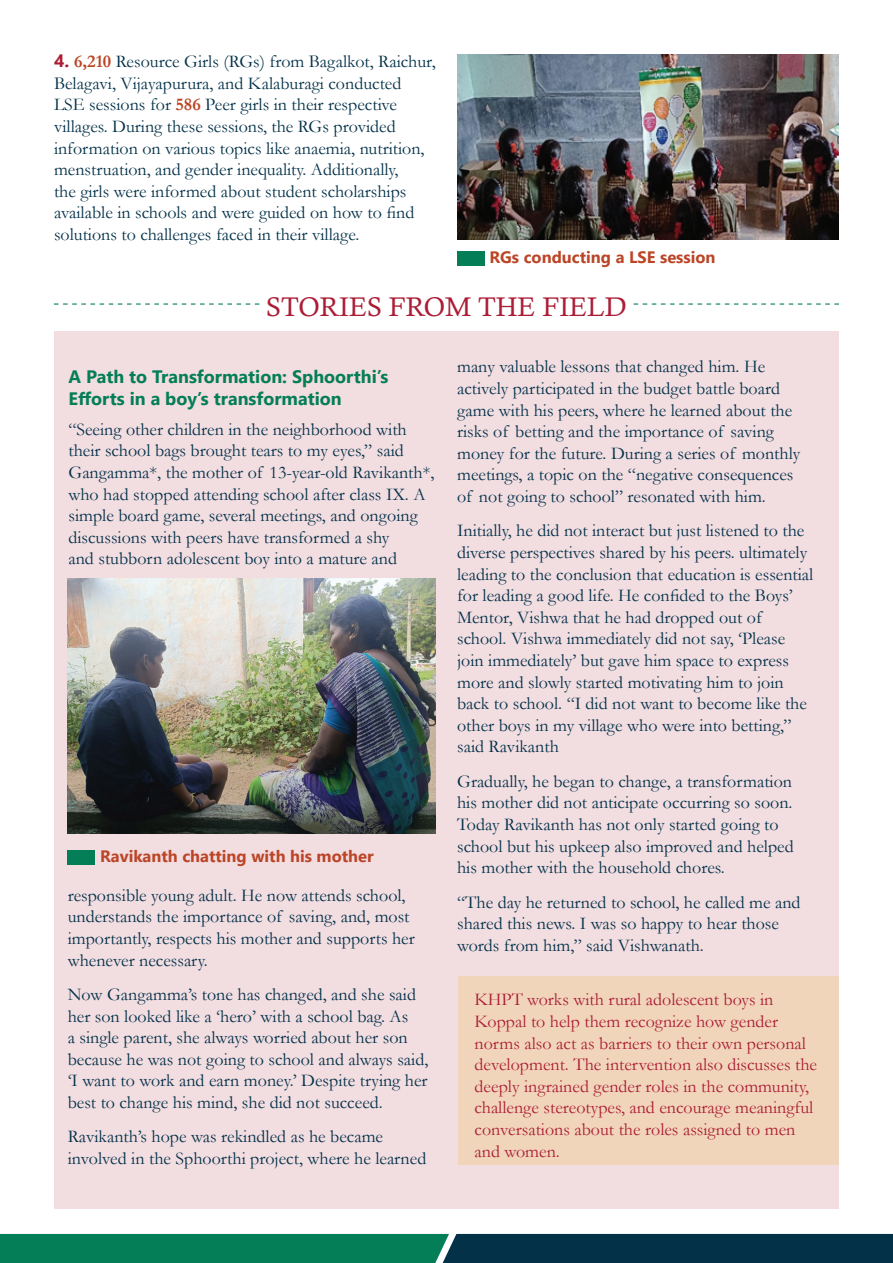
<style>
.page{position:relative;width:893px;height:1263px;background:#fff}
.page>*{position:absolute;margin:0;border:0;box-sizing:border-box;transform-origin:0 0}
.t1{font:27px "Calisto";color:#ab1d36}
.t2{font:18px/21.6px "Garamond";color:#033148}
.t3{font:18px/21.6px "Garamond";color:#ab1d36}
.t4{font:700 18px/21.6px "Segoe UI";color:#047e56}
.t5{font:700 16.5px "Segoe UI";color:#bb4526}
.s1{font-family:"Segoe UI";font-weight:700;color:#ab1d36}
.s2{font-weight:700;color:#bb4526}
</style>
<div class="page">
<svg style="left:0;top:1234px;width:893px;height:29px;background:#055850"></svg>
<img style="left:457px;top:54px;width:382px;height:186px">
<div style="left:457px;top:251px;width:27px;height:14px;background:#047e56"></div>
<div style="left:54px;top:332px;width:785px;height:877px;background:#f2dde1"></div>
<svg style="left:54px;top:303px;width:205px;height:2px"></svg>
<svg style="left:634px;top:303px;width:205px;height:2px"></svg>
<img style="left:68px;top:579px;width:368px;height:254px">
<div style="left:68px;top:850px;width:27px;height:14px;background:#047e56"></div>
<div style="left:458px;top:976px;width:380px;height:188px;background:#f1d5ba"></div>
<p class="t2" style="left:54px;top:50px;width:383px"><span class="s1">4.</span> <span class="s2">6,210</span> Resource Girls (RGs) from Bagalkot, Raichur, Belagavi, Vijayapurura, and Kalaburagi conducted LSE sessions for <span class="s2">586</span> Peer girls in their respective villages. During these sessions, the RGs provided information on various topics like anaemia, nutrition, menstruation, and gender inequality. Additionally,<br>the girls were informed about student scholarships available in schools and were guided on how to find solutions to challenges faced in their village.</p>
<p class="t5" style="left:490px;top:241px;width:228px">RGs conducting a LSE session</p>
<h1 class="t1" style="left:266px;top:291px;width:362px">STORIES FROM THE FIELD</h1>
<p class="t4" style="left:68px;top:364px;width:322px">A Path to Transformation: Sphoorthi’s<br>Efforts in a boy’s transformation</p>
<p class="t2" style="left:68px;top:418px;width:367px">“Seeing other children in the neighborhood with their school bags brought tears to my eyes,” said Gangamma*, the mother of 13-year-old Ravikanth*, who had stopped attending school after class IX. A simple board game, several meetings, and ongoing discussions with peers have transformed a shy<br>and stubborn adolescent boy into a mature and</p>
<p class="t5" style="left:100px;top:840px;width:275px">Ravikanth chatting with his mother</p>
<p class="t2" style="left:68px;top:884px;width:349px">responsible young adult. He now attends school, understands the importance of saving, and, most importantly, respects his mother and supports her whenever necessary.</p>
<p class="t2" style="left:68px;top:983px;width:362px">Now Gangamma’s tone has changed, and she said her son looked like a ‘hero’ with a school bag. As<br>a single parent, she always worried about her son because he was not going to school and always said, ‘I want to work and earn money.’ Despite trying her best to change his mind, she did not succeed.</p>
<p class="t2" style="left:68px;top:1125px;width:360px">Ravikanth’s hope was rekindled as he became involved in the Sphoorthi project, where he learned</p>
<p class="t2" style="left:457px;top:355px;width:345px">many valuable lessons that changed him. He actively participated in the budget battle board game with his peers, where he learned about the risks of betting and the importance of saving money for the future. During a series of monthly meetings, a topic on the “negative consequences of not going to school” resonated with him.</p>
<p class="t2" style="left:457px;top:519px;width:358px">Initially, he did not interact but just listened to the diverse perspectives shared by his peers. ultimately leading to the conclusion that education is essential for leading a good life. He confided to the Boys’ Mentor, Vishwa that he had dropped out of school. Vishwa immediately did not say, ‘Please join immediately’ but gave him space to express more and slowly started motivating him to join back to school. “I did not want to become like the other boys in my village who were into betting,” said Ravikanth</p>
<p class="t2" style="left:457px;top:770px;width:338px">Gradually, he began to change, a transformation his mother did not anticipate occurring so soon.<br>Today Ravikanth has not only started going to school but his upkeep also improved and helped his mother with the household chores.</p>
<p class="t2" style="left:457px;top:890px;width:345px">“The day he returned to school, he called me and shared this news. I was so happy to hear those words from him,” said Vishwanath.</p>
<p class="t3" style="left:475px;top:988px;width:344px">KHPT works with rural adolescent boys in Koppal to help them recognize how gender norms also act as barriers to their own personal development. The intervention also discusses the deeply ingrained gender roles in the community, challenge stereotypes, and encourage meaningful conversations about the roles assigned to men and women.</p>
</div>
